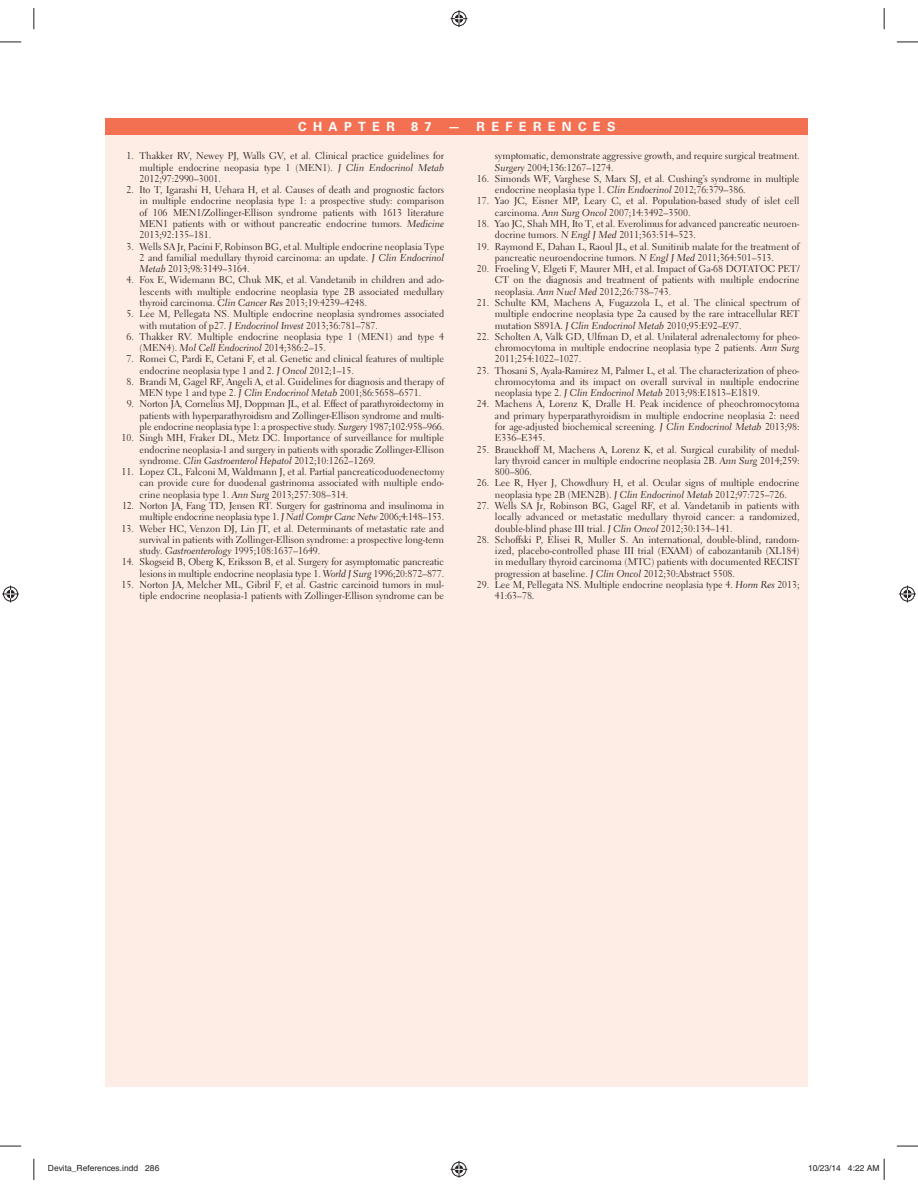
<style>
.page{position:relative;width:918px;height:1188px;background:#fff}
.page>*{position:absolute;margin:0;border:0;box-sizing:border-box;transform-origin:0 0}
.t1{font:700 12.75px "Univers LT Std";letter-spacing:.5em;color:#fff}
.t2{font:9.9px/11.2px "Electra LT Std";color:#231f20;text-align:justify}
.t3{font:8.4px "Helvetica";color:#231f20}
.s1{font-family:"Electra LT Std Cursive"}
</style>
<div class="page">
<div style="left:106px;top:135px;width:702px;height:952px;background:#feede5"></div>
<div style="left:106px;top:118px;width:702px;height:17px;background:#f37052"></div>
<svg style="left:0;top:42px;width:21px;height:1px"></svg>
<svg style="left:897px;top:42px;width:21px;height:1px"></svg>
<svg style="left:0;top:1146px;width:21px;height:1px"></svg>
<svg style="left:897px;top:1146px;width:21px;height:1px"></svg>
<svg style="left:34px;top:8px;width:1px;height:21px"></svg>
<svg style="left:34px;top:1159px;width:1px;height:21px"></svg>
<svg style="left:884px;top:8px;width:1px;height:21px"></svg>
<svg style="left:451px;top:10px;width:16px;height:17px"></svg>
<svg style="left:451px;top:1161px;width:16px;height:17px"></svg>
<svg style="left:2px;top:586px;width:17px;height:16px"></svg>
<svg style="left:899px;top:586px;width:17px;height:16px"></svg>
<svg style="left:883px;top:1159px;width:2px;height:21px"></svg>
<p class="t1" style="left:298px;top:119px;width:98px">CHAPTER</p>
<p class="t1" style="left:411px;top:119px;width:22px">8 7</p>
<p class="t1" style="left:448px;top:119px;width:169px">— REFERENCES</p>
<p class="t2" style="left:140px;top:151px;width:306px;text-indent:-13px">1. Thakker RV, Newey PJ, Walls GV, et al. Clinical practice guidelines for multiple endocrine neopasia type 1 (MEN1). <span class="s1">J Clin Endocrinol Metab </span>2012;97:2990–3001.</p>
<p class="t2" style="left:140px;top:185px;width:306px;text-indent:-13px">2. Ito T, Igarashi H, Uehara H, et al. Causes of death and prognostic factors in multiple endocrine neoplasia type 1: a prospective study: comparison of 106 MEN1/Zollinger-Ellison syndrome patients with 1613 literature MEN1 patients with or without pancreatic endocrine tumors. <span class="s1">Medicine </span>2013;92:135–181.</p>
<p class="t2" style="left:140px;top:241px;width:306px;text-indent:-13px">3. Wells SA Jr, Pacini F, Robinson BG, et al. Multiple endocrine neoplasia Type 2 and familial medullary thyroid carcinoma: an update. <span class="s1">J Clin Endocrinol Metab</span> 2013;98:3149–3164.</p>
<p class="t2" style="left:140px;top:275px;width:306px;text-indent:-13px">4. Fox E, Widemann BC, Chuk MK, et al. Vandetanib in children and ado&shy;lescents with multiple endocrine neoplasia type 2B associated medullary thyroid carcinoma. <span class="s1">Clin Cancer Res</span> 2013;19:4239–4248.</p>
<p class="t2" style="left:140px;top:309px;width:306px;text-indent:-13px">5. Lee M, Pellegata NS. Multiple endocrine neoplasia syndromes associated with mutation of p27. <span class="s1">J Endocrinol Invest</span> 2013;36:781–787.</p>
<p class="t2" style="left:140px;top:332px;width:306px;text-indent:-13px">6. Thakker RV. Multiple endocrine neoplasia type 1 (MEN1) and type 4 (MEN4). <span class="s1">Mol Cell Endocrinol</span> 2014;386:2–15.</p>
<p class="t2" style="left:140px;top:354px;width:306px;text-indent:-13px">7. Romei C, Pardi E, Cetani F, et al. Genetic and clinical features of multiple endocrine neoplasia type 1 and 2. <span class="s1">J Oncol</span> 2012;1–15.</p>
<p class="t2" style="left:140px;top:377px;width:306px;text-indent:-13px">8. Brandi M, Gagel RF, Angeli A, et al. Guidelines for diagnosis and therapy of<br>MEN type 1 and type 2. <span class="s1">J Clin Endocrinol Metab</span> 2001;86:5658–6571.</p>
<p class="t2" style="left:140px;top:399px;width:306px;text-indent:-13px">9. Norton JA, Cornelius MJ, Doppman JL, et al. Effect of parathyroidectomy in patients with hyperparathyroidism and Zollinger-Ellison syndrome and multi&shy;ple endocrine neoplasia type 1: a prospective study. <span class="s1">Surgery</span> 1987;102:958–966.</p>
<p class="t2" style="left:140px;top:433px;width:306px;text-indent:-18px">10. Singh MH, Fraker DL, Metz DC. Importance of surveillance for multiple endocrine neoplasia-1 and surgery in patients with sporadic Zollinger-Ellison syndrome. <span class="s1">Clin Gastroenterol Hepatol</span> 2012;10:1262–1269.</p>
<p class="t2" style="left:140px;top:467px;width:306px;text-indent:-18px">11. Lopez CL, Falconi M, Waldmann J, et al. Partial pancreaticoduodenectomy can provide cure for duodenal gastrinoma associated with multiple endo&shy;crine neoplasia type 1. <span class="s1">Ann Surg</span> 2013;257:308–314.</p>
<p class="t2" style="left:122px;top:501px;width:324px;text-align:right">12. Norton JA, Fang TD, Jensen RT. Surgery for gastrinoma and insulinoma in multiple endocrine neoplasia type 1. <span class="s1">J Natl Compr Canc Netw</span> 2006;4:148–153.</p>
<p class="t2" style="left:140px;top:523px;width:306px;text-indent:-18px">13. Weber HC, Venzon DJ, Lin JT, et al. Determinants of metastatic rate and survival in patients with Zollinger-Ellison syndrome: a prospective long-term study. <span class="s1">Gastroenterology</span> 1995;108:1637–1649.</p>
<p class="t2" style="left:122px;top:557px;width:324px;text-align:right">14. Skogseid B, Oberg K, Eriksson B, et al. Surgery for asymptomatic pancreatic lesions in multiple endocrine neoplasia type 1. <span class="s1">World J Surg</span> 1996;20:872–877.</p>
<p class="t2" style="left:122px;top:580px;width:324px;text-align:right">15. Norton JA, Melcher ML, Gibril F, et al. Gastric carcinoid tumors in mul&shy;tiple endocrine neoplasia-1 patients with Zollinger-Ellison syndrome can be</p>
<p class="t2" style="left:495px;top:151px;width:306px">symptomatic, demonstrate aggressive growth, and require surgical treatment.<br><span class="s1">Surgery</span> 2004;136:1267–1274.</p>
<p class="t2" style="left:495px;top:174px;width:306px;text-indent:-18px">16. Simonds WF, Varghese S, Marx SJ, et al. Cushing’s syndrome in multiple endocrine neoplasia type 1. <span class="s1">Clin Endocrinol</span> 2012;76:379–386.</p>
<p class="t2" style="left:495px;top:196px;width:306px;text-indent:-18px">17. Yao JC, Eisner MP, Leary C, et al. Population-based study of islet cell carcinoma. <span class="s1">Ann Surg Oncol</span> 2007;14:3492–3500.</p>
<p class="t2" style="left:495px;top:219px;width:306px;text-indent:-18px">18. Yao JC, Shah MH, Ito T, et al. Everolimus for advanced pancreatic neuroen&shy;docrine tumors. <span class="s1">N Engl J Med</span> 2011;363:514–523.</p>
<p class="t2" style="left:495px;top:241px;width:306px;text-indent:-18px">19. Raymond E, Dahan L, Raoul JL, et al. Sunitinib malate for the treatment of pancreatic neuroendocrine tumors. <span class="s1">N Engl J Med</span> 2011;364:501–513.</p>
<p class="t2" style="left:495px;top:264px;width:306px;text-indent:-18px">20. Froeling V, Elgeti F, Maurer MH, et al. Impact of Ga-68 DOTATOC PET/ CT on the diagnosis and treatment of patients with multiple endocrine neoplasia. <span class="s1">Ann Nucl Med</span> 2012;26:738–743.</p>
<p class="t2" style="left:495px;top:298px;width:306px;text-indent:-18px">21. Schulte KM, Machens A, Fugazzola L, et al. The clinical spectrum of multiple endocrine neoplasia type 2a caused by the rare intracellular RET mutation S891A. <span class="s1">J Clin Endocrinol Metab</span> 2010;95:E92–E97.</p>
<p class="t2" style="left:495px;top:332px;width:306px;text-indent:-18px">22. Scholten A, Valk GD, Ulfman D, et al. Unilateral adrenalectomy for pheo&shy;chromocytoma in multiple endocrine neoplasia type 2 patients. <span class="s1">Ann Surg </span>2011;254:1022–1027.</p>
<p class="t2" style="left:495px;top:365px;width:306px;text-indent:-18px">23. Thosani S, Ayala-Ramirez M, Palmer L, et al. The characterization of pheo&shy;chromocytoma and its impact on overall survival in multiple endocrine neoplasia type 2. <span class="s1">J Clin Endocrinol Metab</span> 2013;98:E1813–E1819.</p>
<p class="t2" style="left:495px;top:399px;width:306px;text-indent:-18px">24. Machens A, Lorenz K, Dralle H. Peak incidence of pheochromocytoma and primary hyperparathyroidism in multiple endocrine neoplasia 2: need for age-adjusted biochemical screening. <span class="s1">J Clin Endocrinol Metab</span> 2013;98:<br>E336–E345.</p>
<p class="t2" style="left:495px;top:444px;width:306px;text-indent:-18px">25. Brauckhoff M, Machens A, Lorenz K, et al. Surgical curability of medul&shy;lary thyroid cancer in multiple endocrine neoplasia 2B. <span class="s1">Ann Surg</span> 2014;259:<br>800–806.</p>
<p class="t2" style="left:477px;top:478px;width:324px;text-align:center">26. Lee R, Hyer J, Chowdhury H, et al. Ocular signs of multiple endocrine neoplasia type 2B (MEN2B). <span class="s1">J Clin Endocrinol Metab</span> 2012;97:725–726.</p>
<p class="t2" style="left:495px;top:501px;width:306px;text-indent:-18px">27. Wells SA Jr, Robinson BG, Gagel RF, et al. Vandetanib in patients with locally advanced or metastatic medullary thyroid cancer: a randomized, double-blind phase III trial. <span class="s1">J Clin Oncol</span> 2012;30:134–141.</p>
<p class="t2" style="left:495px;top:535px;width:306px;text-indent:-18px">28. Schoffski P, Elisei R, Muller S. An international, double-blind, random&shy;ized, placebo-controlled phase III trial (EXAM) of cabozantanib (XL184) in medullary thyroid carcinoma (MTC) patients with documented RECIST progression at baseline. <span class="s1">J Clin Oncol</span> 2012;30:Abstract 5508.</p>
<p class="t2" style="left:495px;top:580px;width:306px;text-indent:-18px">29. Lee M, Pellegata NS. Multiple endocrine neoplasia type 4. <span class="s1">Horm Res</span> 2013;<br>41:63–78.</p>
<p class="t3" style="left:48px;top:1165px;width:113px">Devita_References.indd 286</p>
<p class="t3" style="left:808px;top:1165px;width:73px">10/23/14 4:22 AM</p>
</div>
